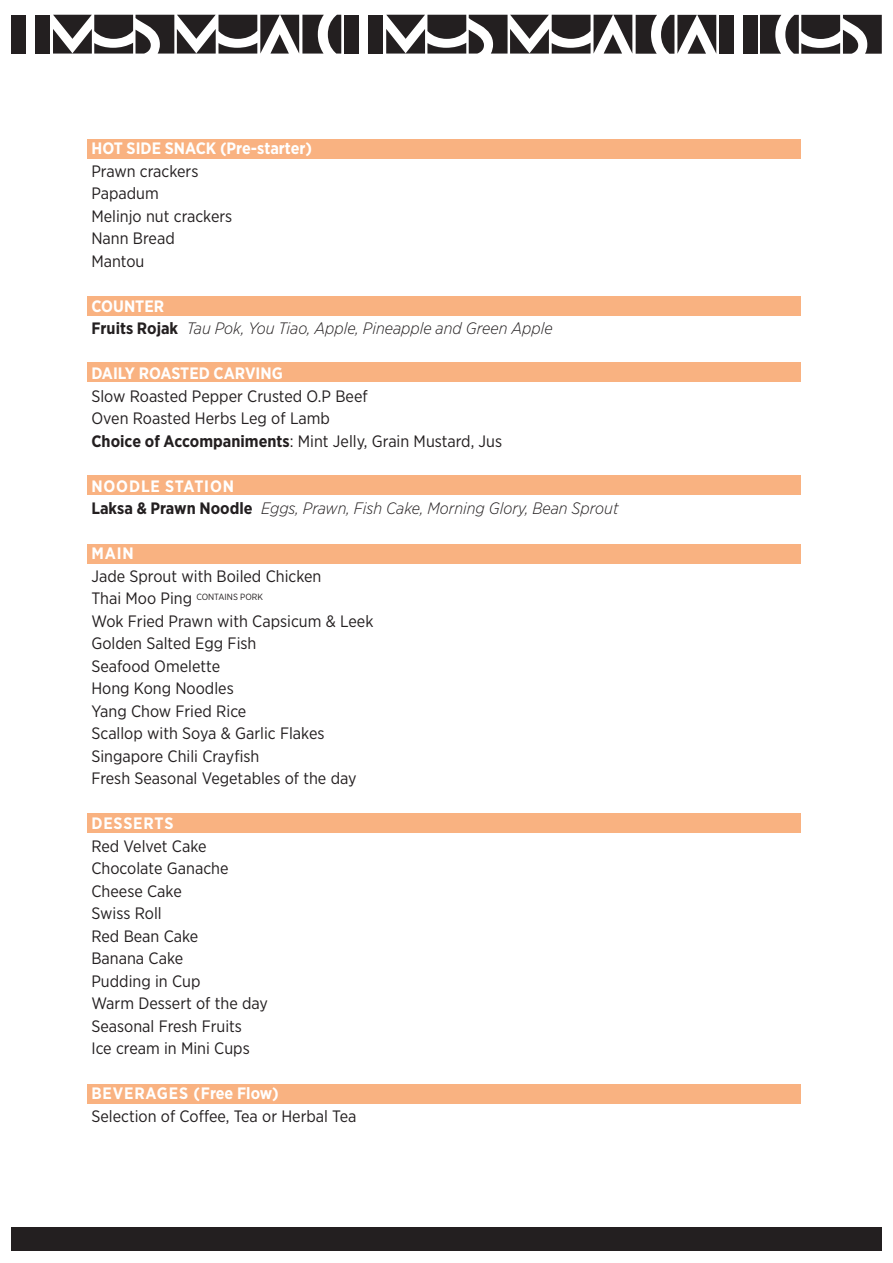
<style>
.page{position:relative;width:893px;height:1263px;background:#fff}
.page>*{position:absolute;margin:0;border:0;box-sizing:border-box;transform-origin:0 0}
.t1{font:16.5px/22.5px "Gotham Narrow";color:#231f20}
.t2{font:italic 300 16.5px/22.5px "Gotham Narrow";color:#231f20}
.t3{font:700 16.5px "Gotham Narrow";color:#fff}
.t4{font:700 16.5px "Gotham Narrow";letter-spacing:.03em;color:#fff}
.t5{font:700 16.5px "Gotham Narrow";letter-spacing:.05em;color:#fff}
.t6{font:9px "Gotham Narrow";color:#231f20}
.s1{font-weight:700;font-style:normal;color:#fff}
.s2{font-weight:700;font-style:normal}
.s3{font-weight:700}
.s4{font-size:16.5px}
</style>
<div class="page">
<div style="left:87px;top:296px;width:714px;height:19px;background:#f9b281"></div>
<div style="left:87px;top:363px;width:714px;height:19px;background:#f9b281"></div>
<div style="left:87px;top:476px;width:714px;height:19px;background:#f9b281"></div>
<div style="left:87px;top:544px;width:714px;height:19px;background:#f9b281"></div>
<div style="left:87px;top:139px;width:714px;height:19px;background:#f9b281"></div>
<div style="left:87px;top:813px;width:714px;height:19px;background:#f9b281"></div>
<div style="left:87px;top:1084px;width:714px;height:19px;background:#f9b281"></div>
<div style="left:719px;top:15px;width:14px;height:39px;background:#231f20"></div>
<div style="left:743px;top:15px;width:14px;height:39px;background:#231f20"></div>
<div style="left:11px;top:15px;width:15px;height:39px;background:#231f20"></div>
<div style="left:35px;top:15px;width:15px;height:39px;background:#231f20"></div>
<svg style="left:760px;top:15px;width:122px;height:39px"></svg>
<svg style="left:53px;top:15px;width:288px;height:39px"></svg>
<div style="left:344px;top:15px;width:15px;height:39px;background:#231f20"></div>
<div style="left:369px;top:15px;width:14px;height:39px;background:#231f20"></div>
<svg style="left:386px;top:15px;width:330px;height:39px"></svg>
<div style="left:11px;top:1227px;width:871px;height:24px;background:#231f20"></div>
<p class="t3" style="left:91px;top:139px;width:222px">HOT SIDE SNACK (Pre-starter)</p>
<p class="t1" style="left:91px;top:161px;width:142px">Prawn crackers<br>Papadum<br>Melinjo nut crackers<br>Nann Bread<br>Mantou</p>
<p class="t2" style="left:91px;top:296px;width:463px"><span class="s1">COUNTER<br></span><span class="s2">Fruits Rojak</span> Tau Pok, You Tiao, Apple, Pineapple and Green Apple</p>
<p class="t3" style="left:91px;top:364px;width:193px">DAILY ROASTED CARVING</p>
<p class="t1" style="left:91px;top:386px;width:412px">Slow Roasted Pepper Crusted O.P Beef<br>Oven Roasted Herbs Leg of Lamb<br><span class="s3">Choice of Accompaniments</span>: Mint Jelly, Grain Mustard, Jus</p>
<p class="t2" style="left:91px;top:476px;width:529px"><span class="s1">NOODLE STATION<br></span><span class="s2">Laksa &amp; Prawn Noodle</span> Eggs, Prawn, Fish Cake, Morning Glory, Bean Sprout</p>
<p class="t3" style="left:91px;top:544px;width:44px">MAIN</p>
<p class="t1" style="left:91px;top:566px;width:232px">Jade Sprout with Boiled Chicken</p>
<p class="t6" style="left:91px;top:593px;width:173px"><span class="s4">Thai Moo Ping</span> CONTAINS PORK</p>
<p class="t1" style="left:91px;top:611px;width:284px">Wok Fried Prawn with Capsicum &amp; Leek<br>Golden Salted Egg Fish<br>Seafood Omelette<br>Hong Kong Noodles<br>Yang Chow Fried Rice<br>Scallop with Soya &amp; Garlic Flakes<br>Singapore Chili Crayfish<br>Fresh Seasonal Vegetables of the day</p>
<p class="t5" style="left:91px;top:814px;width:84px">DESSERTS</p>
<p class="t1" style="left:91px;top:836px;width:178px">Red Velvet Cake<br>Chocolate Ganache<br>Cheese Cake<br>Swiss Roll<br>Red Bean Cake<br>Banana Cake<br>Pudding in Cup<br>Warm Dessert of the day<br>Seasonal Fresh Fruits<br>Ice cream in Mini Cups</p>
<p class="t4" style="left:91px;top:1084px;width:189px">BEVERAGES (Free Flow)</p>
<p class="t1" style="left:91px;top:1106px;width:266px">Selection of Coffee, Tea or Herbal Tea</p>
</div>
